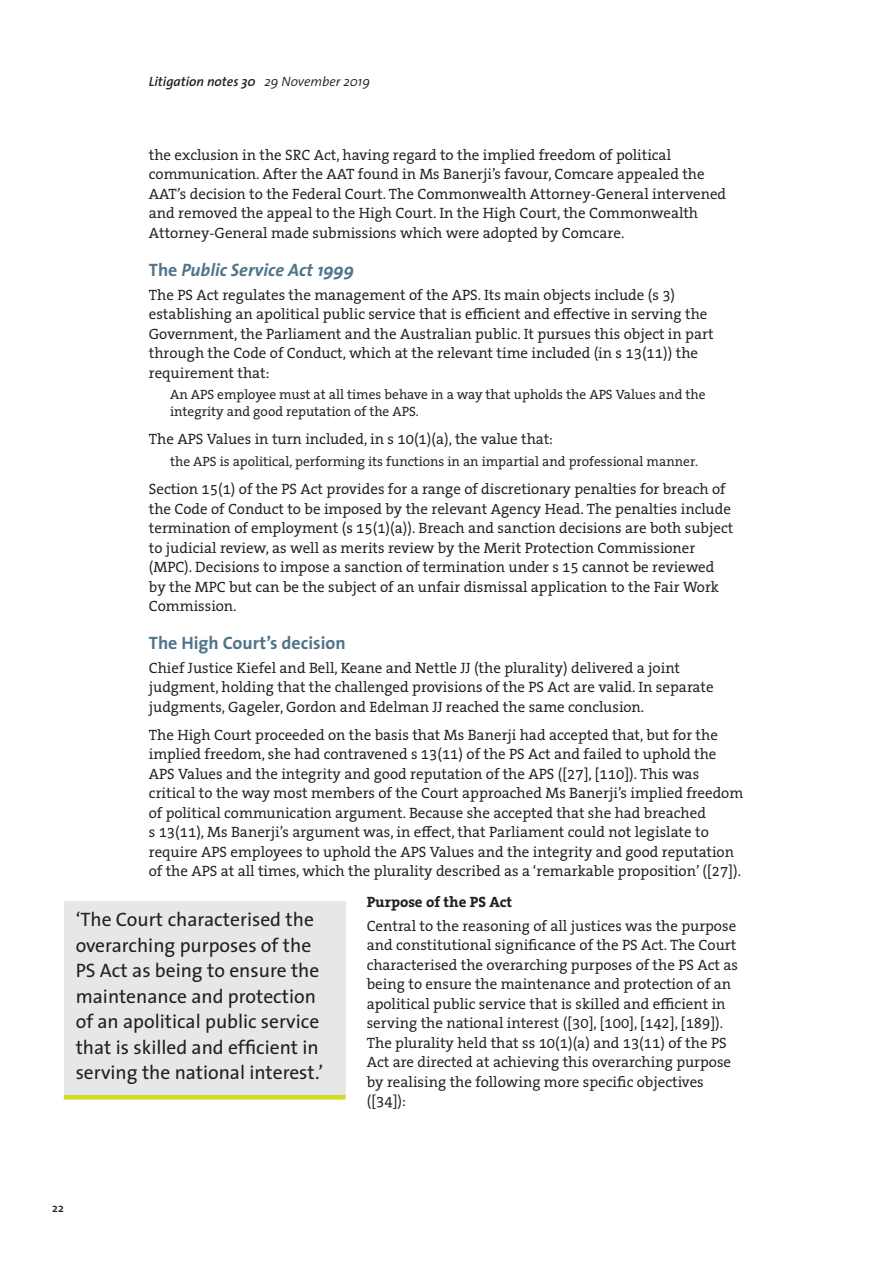
<style>
.page{position:relative;width:893px;height:1263px;background:#fff}
.page>*{position:absolute;margin:0;border:0;box-sizing:border-box;transform-origin:0 0}
.t1{font:19.5px/25.5px "The Sans";color:#231f20}
.t2{font:italic 700 18px "The Sans";color:#50748a}
.t3{font:700 18px "The Sans";color:#50748a}
.t4{font:15px/19.5px "The Serif Office";color:#231f20}
.t5{font:700 15px "The Serif Office";color:#231f20}
.t6{font:13.5px/17.2px "The Serif Office";color:#231f20}
.t7{font:italic 600 13.5px "The Sans";color:#231f20}
.t8{font:600 12px "The Sans";color:#231f20}
.s1{font-weight:300}
.s2{font-style:normal}
</style>
<div class="page">
<div style="left:64px;top:901px;width:281px;height:196px;background:#e6e7e9"></div>
<hr style="left:64px;top:1095px;width:281px;height:4px;background:#d2db20">
<p class="t7" style="left:149px;top:71px;width:223px">Litigation notes 30 <span class="s1">29 November 2019</span></p>
<p class="t4" style="left:149px;top:145px;width:579px">the exclusion in the SRC Act, having regard to the implied freedom of political communication. After the AAT found in Ms Banerji’s favour, Comcare appealed the AAT’s decision to the Federal Court. The Commonwealth Attorney-General intervened and removed the appeal to the High Court. In the High Court, the Commonwealth Attorney-General made submissions which were adopted by Comcare.</p>
<p class="t2" style="left:149px;top:255px;width:207px"><span class="s2">The</span> Public Service Act 1999</p>
<p class="t4" style="left:149px;top:285px;width:566px">The PS Act regulates the management of the APS. Its main objects include (s 3) establishing an apolitical public service that is efficient and effective in serving the Government, the Parliament and the Australian public. It pursues this object in part through the Code of Conduct, which at the relevant time included (in s 13(11)) the requirement that:</p>
<p class="t6" style="left:170px;top:386px;width:537px">An APS employee must at all times behave in a way that upholds the APS Values and the integrity and good reputation of the APS.</p>
<p class="t4" style="left:149px;top:429px;width:406px">The APS Values in turn included, in s 10(1)(a), the value that:</p>
<p class="t6" style="left:170px;top:452px;width:529px">the APS is apolitical, performing its functions in an impartial and professional manner.</p>
<p class="t4" style="left:149px;top:479px;width:586px">Section 15(1) of the PS Act provides for a range of discretionary penalties for breach of the Code of Conduct to be imposed by the relevant Agency Head. The penalties include termination of employment (s 15(1)(a)). Breach and sanction decisions are both subject to judicial review, as well as merits review by the Merit Protection Commissioner (MPC). Decisions to impose a sanction of termination under s 15 cannot be reviewed by the MPC but can be the subject of an unfair dismissal application to the Fair Work Commission.</p>
<p class="t3" style="left:149px;top:628px;width:199px">The High Court’s decision</p>
<p class="t4" style="left:149px;top:658px;width:566px">Chief Justice Kiefel and Bell, Keane and Nettle JJ (the plurality) delivered a joint judgment, holding that the challenged provisions of the PS Act are valid. In separate judgments, Gageler, Gordon and Edelman JJ reached the same conclusion.</p>
<p class="t4" style="left:149px;top:725px;width:596px">The High Court proceeded on the basis that Ms Banerji had accepted that, but for the implied freedom, she had contravened s 13(11) of the PS Act and failed to uphold the APS Values and the integrity and good reputation of the APS ([27], [110]). This was critical to the way most members of the Court approached Ms Banerji’s implied freedom of political communication argument. Because she accepted that she had breached<br>s 13(11), Ms Banerji’s argument was, in effect, that Parliament could not legislate to require APS employees to uphold the APS Values and the integrity and good reputation of the APS at all times, which the plurality described as a ‘remarkable proposition’ ([27]).</p>
<p class="t5" style="left:367px;top:892px;width:147px">Purpose of the PS Act</p>
<p class="t4" style="left:367px;top:916px;width:373px">Central to the reasoning of all justices was the purpose and constitutional significance of the PS Act. The Court characterised the overarching purposes of the PS Act as being to ensure the maintenance and protection of an apolitical public service that is skilled and efficient in serving the national interest ([30], [100], [142], [189]).<br>The plurality held that ss 10(1)(a) and 13(11) of the PS Act are directed at achieving this overarching purpose by realising the following more specific objectives ([34]):</p>
<h1 class="t1" style="left:76px;top:906px;width:249px">‘The Court characterised the overarching purposes of the<br>PS Act as being to ensure the maintenance and protection of an apolitical public service that is skilled and efficient in serving the national interest.’</h1>
<p class="t8" style="left:52px;top:1198px;width:13px">22</p>
</div>
